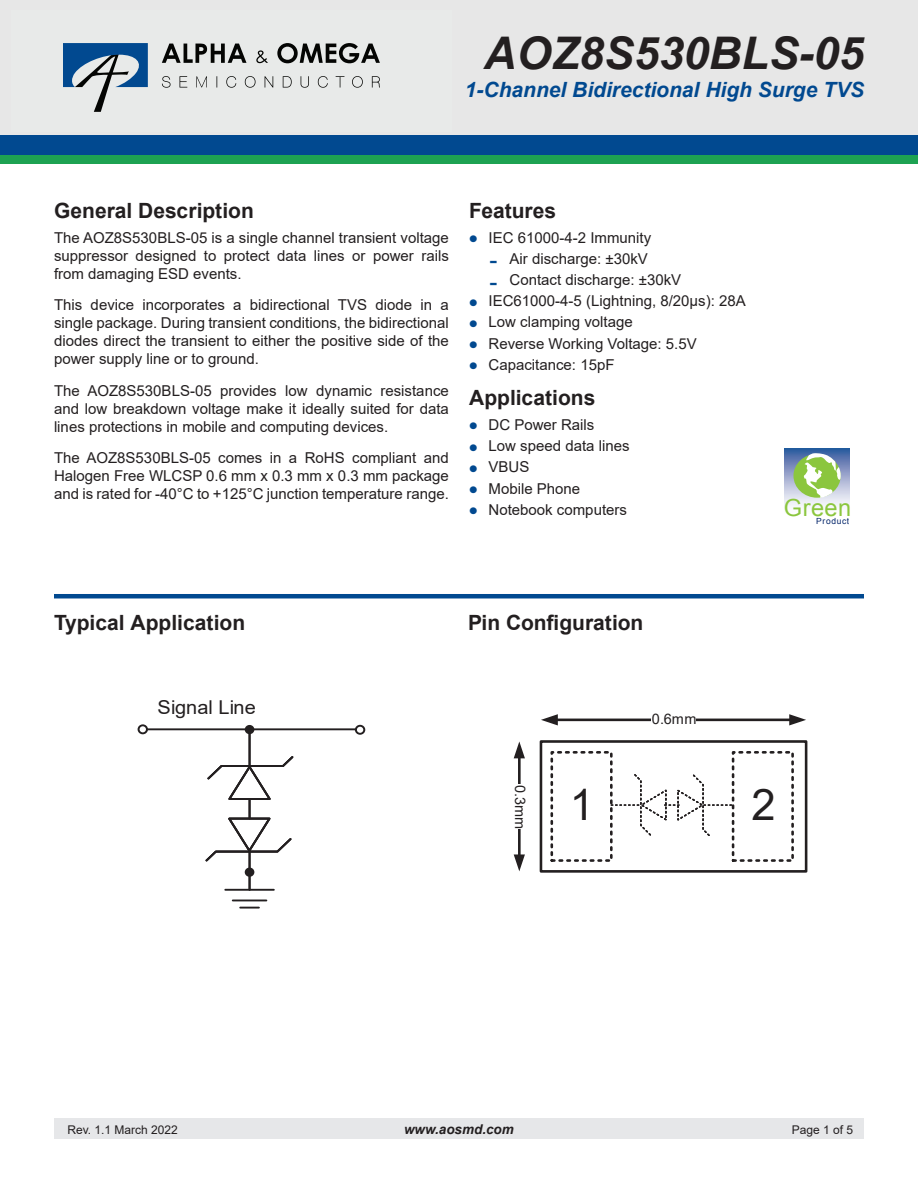
<style>
.page{position:relative;width:918px;height:1188px;background:#fff}
.page>*{position:absolute;margin:0;border:0;box-sizing:border-box;transform-origin:0 0}
.t1{font:italic 700 45px "Arial";color:#231f20}
.t2{font:43.5px "Arial";color:#231f20}
.t3{font:23.55px "Arial";letter-spacing:.02em;color:#8bc63e}
.t4{font:700 21px "Arial";color:#231f20}
.t5{font:italic 700 21px "Arial";color:#014990}
.t6{font:19.05px "Arial";letter-spacing:.005em;color:#231f20;scale:1.05 1}
.Body_text{font:15px/18px "Arial";color:#231f20;text-align:justify}
.t7{font:14.55px "Arial";color:#231f20}
.t8{font:14.4px "Arial";color:#231f20}
.t9{font:italic 700 13.5px "Arial";color:#231f20}
.t10{font:12px "Arial";color:#231f20}
.t11{font:8.4px "Arial";letter-spacing:.075em;color:#002369}
.s1{font-weight:700;font-size:24px;color:#014990}
.s2{font-size:24px;color:#014990}
</style>
<div class="page">
<div style="left:0;top:0;width:918px;height:142px;background:#e7e7e7"></div>
<div style="left:0;top:136px;width:918px;height:19px;background:#014990"></div>
<div style="left:0;top:155px;width:918px;height:9px;background:#1da252"></div>
<div style="left:54px;top:1119px;width:810px;height:20px;background:#e6e7e9"></div>
<svg style="left:785px;top:449px;width:64px;height:57px;background:#a1b1d2"></svg>
<div style="left:793px;top:454px;width:48px;height:44px;background:#8bc63e;border-radius:50%"></div>
<svg style="left:803px;top:453px;width:38px;height:45px"></svg>
<hr style="left:54px;top:594px;width:810px;height:4px;background:#014990">
<hr style="left:249px;top:851px;width:2px;height:39px;background:#231f20">
<svg style="left:205px;top:754px;width:89px;height:109px"></svg>
<hr style="left:249px;top:729px;width:2px;height:38px;background:#231f20">
<hr style="left:225px;top:889px;width:49px;height:2px;background:#231f20">
<hr style="left:233px;top:900px;width:33px;height:1px;background:#231f20">
<svg style="left:240px;top:907px;width:19px;height:2px"></svg>
<hr style="left:147px;top:728px;width:209px;height:2px;background:#231f20">
<div style="left:245px;top:725px;width:9px;height:9px;border:4px solid #231f20;border-radius:50%"></div>
<div style="left:138px;top:724px;width:10px;height:10px;border:2px solid #231f20;border-radius:50%"></div>
<div style="left:355px;top:725px;width:10px;height:10px;border:2px solid #231f20;border-radius:50%"></div>
<div style="left:245px;top:868px;width:9px;height:9px;border:4px solid #231f20;border-radius:50%"></div>
<div style="left:540px;top:740px;width:267px;height:133px;border:3px solid #231f20"></div>
<div style="left:550px;top:751px;width:63px;height:111px;border:3px dashed #231f20"></div>
<div style="left:732px;top:751px;width:62px;height:111px;border:3px dashed #231f20"></div>
<svg style="left:611px;top:772px;width:122px;height:66px"></svg>
<hr style="left:556px;top:719px;width:235px;height:2px;background:#231f20">
<svg style="left:541px;top:714px;width:17px;height:11px"></svg>
<svg style="left:789px;top:714px;width:17px;height:11px"></svg>
<div style="left:651px;top:711px;width:45px;height:18px;background:#fff"></div>
<hr style="left:518px;top:757px;width:3px;height:99px;background:#231f20">
<svg style="left:514px;top:741px;width:11px;height:17px"></svg>
<svg style="left:514px;top:854px;width:11px;height:17px"></svg>
<div style="left:511px;top:784px;width:17px;height:44px;background:#fff"></div>
<svg style="left:162px;top:44px;width:85px;height:19px"></svg>
<svg style="left:256px;top:50px;width:12px;height:13px"></svg>
<svg style="left:277px;top:43px;width:103px;height:20px"></svg>
<svg style="left:63px;top:43px;width:85px;height:69px"></svg>
<svg style="left:162px;top:76px;width:9px;height:12px"></svg>
<svg style="left:180px;top:76px;width:7px;height:12px"></svg>
<svg style="left:196px;top:76px;width:11px;height:11px"></svg>
<svg style="left:217px;top:76px;width:1px;height:12px"></svg>
<svg style="left:226px;top:76px;width:10px;height:12px"></svg>
<svg style="left:245px;top:76px;width:11px;height:12px"></svg>
<svg style="left:265px;top:76px;width:8px;height:12px"></svg>
<svg style="left:283px;top:76px;width:9px;height:12px"></svg>
<svg style="left:301px;top:76px;width:8px;height:12px"></svg>
<svg style="left:318px;top:76px;width:10px;height:12px"></svg>
<svg style="left:336px;top:76px;width:8px;height:12px"></svg>
<svg style="left:352px;top:76px;width:11px;height:12px"></svg>
<svg style="left:372px;top:76px;width:8px;height:12px"></svg>
<p class="t1" style="left:484px;top:23px;width:382px">AOZ8S530BLS-05</p>
<p class="t5" style="left:465px;top:75px;width:401px">1-Channel Bidirectional High Surge TVS</p>
<h1 class="t4" style="left:54px;top:196px;width:201px">General Description</h1>
<p class="Body_text" style="left:54px;top:228px;width:396px">The AOZ8S530BLS-05 is a single channel transient voltage suppressor designed to protect data lines or power rails from damaging ESD events.</p>
<p class="Body_text" style="left:54px;top:296px;width:396px">This device incorporates a bidirectional TVS diode in a single package. During transient conditions, the bidirectional diodes direct the transient to either the positive side of the power supply line or to ground.</p>
<p class="Body_text" style="left:54px;top:381px;width:396px">The AOZ8S530BLS-05 provides low dynamic resistance and low breakdown voltage make it ideally suited for data lines protections in mobile and computing devices.</p>
<p class="Body_text" style="left:54px;top:449px;width:396px">The AOZ8S530BLS-05 comes in a RoHS compliant and Halogen Free WLCSP 0.6 mm x 0.3 mm x 0.3 mm package and is rated for -40°C to +125°C junction temperature range.</p>
<h1 class="t4" style="left:469px;top:196px;width:88px">Features</h1>
<p class="Body_text" style="left:469px;top:228px;width:184px"><span class="s1">•</span> IEC 61000-4-2 Immunity</p>
<p class="Body_text" style="left:489px;top:249px;width:160px"><span class="s2">-</span> Air discharge: ±30kV</p>
<p class="Body_text" style="left:489px;top:271px;width:193px"><span class="s2">-</span> Contact discharge: ±30kV</p>
<p class="Body_text" style="left:469px;top:292px;width:278px"><span class="s1">•</span> IEC61000-4-5 (Lightning, 8/20μs): 28A</p>
<p class="Body_text" style="left:469px;top:313px;width:165px"><span class="s1">•</span> Low clamping voltage</p>
<p class="Body_text" style="left:469px;top:334px;width:229px"><span class="s1">•</span> Reverse Working Voltage: 5.5V</p>
<p class="Body_text" style="left:469px;top:356px;width:147px"><span class="s1">•</span> Capacitance: 15pF</p>
<h1 class="t4" style="left:469px;top:383px;width:128px">Applications</h1>
<p class="Body_text" style="left:469px;top:416px;width:127px"><span class="s1">•</span> DC Power Rails</p>
<p class="Body_text" style="left:469px;top:437px;width:162px"><span class="s1">•</span> Low speed data lines</p>
<p class="Body_text" style="left:469px;top:458px;width:62px"><span class="s1">•</span> VBUS</p>
<p class="Body_text" style="left:469px;top:479px;width:113px"><span class="s1">•</span> Mobile Phone</p>
<p class="Body_text" style="left:469px;top:501px;width:159px"><span class="s1">•</span> Notebook computers</p>
<p class="t3" style="left:784px;top:495px;width:69px">Green</p>
<p class="t11" style="left:816px;top:516px;width:34px">Product</p>
<h1 class="t4" style="left:54px;top:608px;width:193px">Typical Application</h1>
<p class="t6" style="left:158px;top:694px;width:95px">Signal Line</p>
<h1 class="t4" style="left:468px;top:608px;width:177px">Pin Configuration</h1>
<p class="t7" style="left:652px;top:709px;width:46px">0.6mm</p>
<p class="t8" style="left:530px;top:785px;width:46px;rotate:90deg">m3.0 m</p>
<p class="t2" style="left:570px;top:775px;width:26px">1</p>
<p class="t2" style="left:752px;top:775px;width:26px">2</p>
<p class="t10" style="left:68px;top:1121px;width:112px">Rev. 1.1 March 2022</p>
<p class="t9" style="left:404px;top:1120px;width:111px">www.aosmd.com</p>
<p class="t10" style="left:792px;top:1121px;width:63px">Page 1 of 5</p>
</div>
